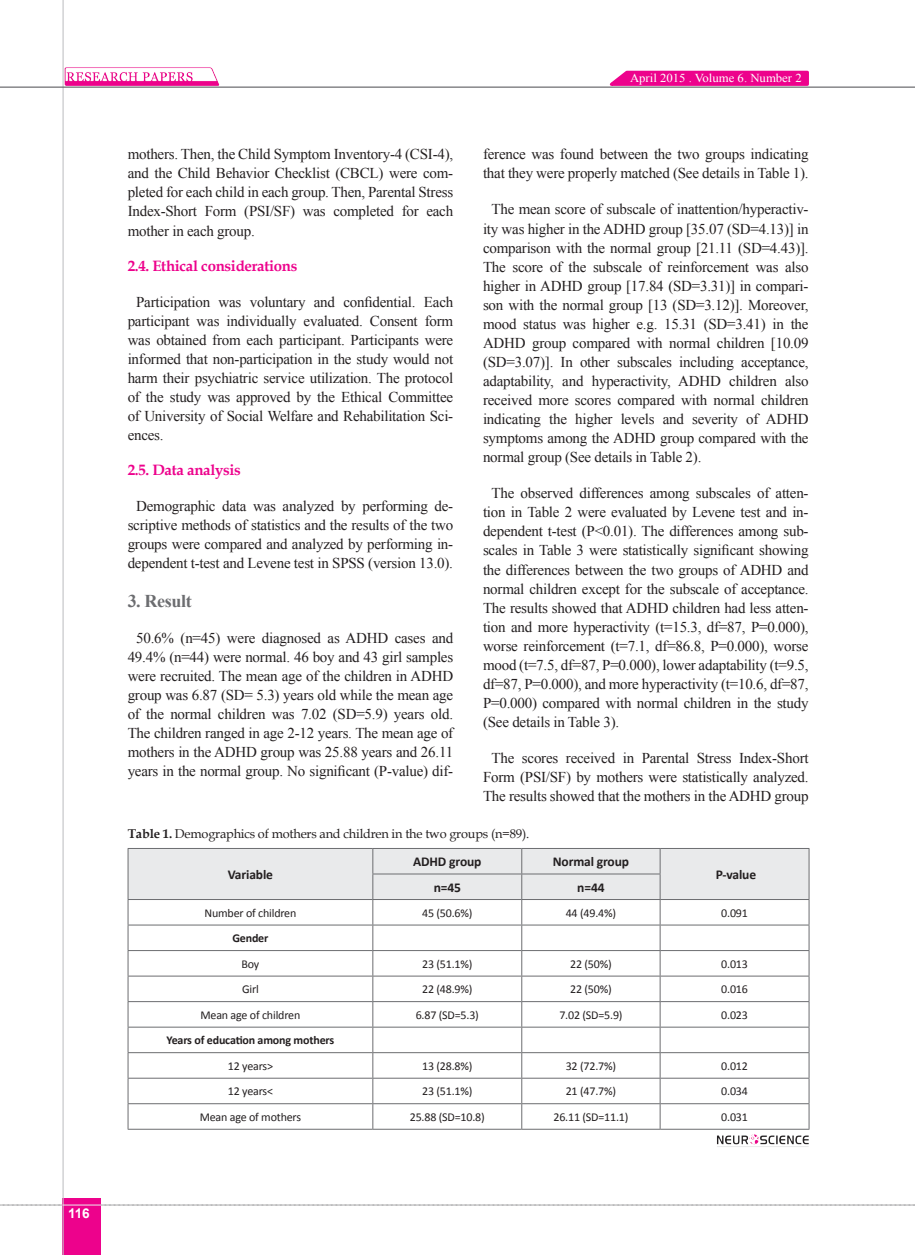
<style>
.page{position:relative;width:915px;height:1255px;background:#fff}
.page>*{position:absolute;margin:0;border:0;box-sizing:border-box;transform-origin:0 0}
.Titr-2{font:700 18px "Times New Roman";letter-spacing:-.02em;color:#6c6d70}
.matn-en{font:15px/19px "Times New Roman";letter-spacing:-.015em;color:#231f20;text-align:justify}
.Titr-2-2{font:700 15px "Book Antiqua";letter-spacing:-.02em;color:#ed028c}
.chart{font:700 13.5px "Calibri";letter-spacing:-.01em;color:#231f20}
.t1{font:700 13.5px "Arial";color:#fff}
.zirnevis{font:12.75px "Book Antiqua";letter-spacing:-.015em;color:#231f20}
.t2{font:12.15px "Times New Roman";color:#fff;scale:1.05 1}
.chart-2{font:12px "Calibri";letter-spacing:-.015em;color:#231f20}
.chart-3{font:700 12px "Calibri";letter-spacing:-.015em;color:#231f20}
.s1{font-weight:700}
</style>
<div class="page">
<svg style="left:0;top:1204px;width:915px;height:1px"></svg>
<img style="left:64px;top:67px;width:157px;height:20px">
<div style="left:63px;top:1198px;width:38px;height:56px;background:#ed028c"></div>
<hr style="left:62px;top:0;width:2px;height:1254px;background:#c2c3c6">
<hr style="left:0;top:87px;width:914px;height:1px;background:#5f5f62">
<hr style="left:63px;top:1204px;width:38px;height:1px;background:#ececee">
<svg style="left:602px;top:70px;width:208px;height:17px;background:#ec2a9c"></svg>
<svg style="left:128px;top:848px;width:681px;height:280px"></svg>
<hr style="left:660px;top:1128px;width:149px;height:1px;background:#6c6d70">
<hr style="left:521px;top:1128px;width:139px;height:1px;background:#6c6d70">
<hr style="left:373px;top:1128px;width:148px;height:1px;background:#6c6d70">
<hr style="left:128px;top:1128px;width:245px;height:1px;background:#6c6d70">
<img style="left:717px;top:1134px;width:91px;height:13px">
<p class="t1" style="left:68px;top:1204px;width:23px">116</p>
<p class="t2" style="left:629px;top:70px;width:165px">April 2015 . Volume 6. Number 2</p>
<p class="matn-en" style="left:128px;top:144px;width:327px">mothers. Then, the Child Symptom Inventory-4 (CSI-4), and the Child Behavior Checklist (CBCL) were com&shy;pleted for each child in each group. Then, Parental Stress Index-Short Form (PSI/SF) was completed for each mother in each group.</p>
<p class="Titr-2-2" style="left:128px;top:255px;width:171px">2.4. Ethical considerations</p>
<p class="matn-en" style="left:128px;top:292px;width:327px;text-indent:9px">Participation was voluntary and confidential. Each participant was individually evaluated. Consent form was obtained from each participant. Participants were informed that non-participation in the study would not harm their psychiatric service utilization. The protocol of the study was approved by the Ethical Committee of University of Social Welfare and Rehabilitation Sci&shy;ences.</p>
<p class="Titr-2-2" style="left:128px;top:460px;width:115px">2.5. Data analysis</p>
<p class="matn-en" style="left:128px;top:496px;width:327px;text-align:center">Demographic data was analyzed by performing de&shy;scriptive methods of statistics and the results of the two groups were compared and analyzed by performing in&shy;dependent t-test and Levene test in SPSS (version 13.0).</p>
<p class="Titr-2" style="left:128px;top:588px;width:66px">3. Result</p>
<p class="matn-en" style="left:128px;top:628px;width:327px;text-align:center">50.6% (n=45) were diagnosed as ADHD cases and 49.4% (n=44) were normal. 46 boy and 43 girl samples were recruited. The mean age of the children in ADHD group was 6.87 (SD= 5.3) years old while the mean age of the normal children was 7.02 (SD=5.9) years old.<br>The children ranged in age 2-12 years. The mean age of mothers in the ADHD group was 25.88 years and 26.11 years in the normal group. No significant (P-value) dif-</p>
<p class="matn-en" style="left:483px;top:144px;width:327px">ference was found between the two groups indicating that they were properly matched (See details in Table 1).</p>
<p class="matn-en" style="left:483px;top:200px;width:327px;text-indent:9px">The mean score of subscale of inattention/hyperactiv&shy;ity was higher in the ADHD group [35.07 (SD=4.13)] in comparison with the normal group [21.11 (SD=4.43)].<br>The score of the subscale of reinforcement was also higher in ADHD group [17.84 (SD=3.31)] in compari&shy;son with the normal group [13 (SD=3.12)]. Moreover, mood status was higher e.g. 15.31 (SD=3.41) in the ADHD group compared with normal children [10.09 (SD=3.07)]. In other subscales including acceptance, adaptability, and hyperactivity, ADHD children also received more scores compared with normal children indicating the higher levels and severity of ADHD symptoms among the ADHD group compared with the normal group (See details in Table 2).</p>
<p class="matn-en" style="left:483px;top:483px;width:327px;text-indent:9px">The observed differences among subscales of atten&shy;tion in Table 2 were evaluated by Levene test and in&shy;dependent t-test (P&lt;0.01). The differences among sub&shy;scales in Table 3 were statistically significant showing the differences between the two groups of ADHD and normal children except for the subscale of acceptance.<br>The results showed that ADHD children had less atten&shy;tion and more hyperactivity (t=15.3, df=87, P=0.000), worse reinforcement (t=7.1, df=86.8, P=0.000), worse mood (t=7.5, df=87, P=0.000), lower adaptability (t=9.5, df=87, P=0.000), and more hyperactivity (t=10.6, df=87, P=0.000) compared with normal children in the study (See details in Table 3).</p>
<p class="matn-en" style="left:483px;top:748px;width:327px;text-align:center">The scores received in Parental Stress Index-Short<br>Form (PSI/SF) by mothers were statistically analyzed.<br>The results showed that the mothers in the ADHD group</p>
<p class="zirnevis" style="left:128px;top:824px;width:403px"><span class="s1">Table 1.</span> Demographics of mothers and children in the two groups (n=89).</p>
<p class="chart" style="left:715px;top:865px;width:42px">P-value</p>
<p class="chart" style="left:413px;top:853px;width:70px">ADHD group</p>
<p class="chart" style="left:552px;top:853px;width:78px">Normal group</p>
<p class="chart" style="left:228px;top:865px;width:47px">Variable</p>
<p class="chart" style="left:433px;top:878px;width:29px">n=45</p>
<p class="chart" style="left:577px;top:878px;width:29px">n=44</p>
<p class="chart-2" style="left:204px;top:905px;width:93px">Number of children</p>
<p class="chart-2" style="left:422px;top:905px;width:52px">45 (50.6%)</p>
<p class="chart-2" style="left:565px;top:905px;width:52px">44 (49.4%)</p>
<p class="chart-2" style="left:721px;top:905px;width:28px">0.091</p>
<p class="chart-3" style="left:232px;top:930px;width:37px">Gender</p>
<p class="chart-2" style="left:241px;top:956px;width:19px">Boy</p>
<p class="chart-2" style="left:422px;top:956px;width:52px">23 (51.1%)</p>
<p class="chart-2" style="left:570px;top:956px;width:43px">22 (50%)</p>
<p class="chart-2" style="left:721px;top:956px;width:28px">0.013</p>
<p class="chart-2" style="left:242px;top:981px;width:18px">Girl</p>
<p class="chart-2" style="left:422px;top:981px;width:52px">22 (48.9%)</p>
<p class="chart-2" style="left:570px;top:981px;width:43px">22 (50%)</p>
<p class="chart-2" style="left:721px;top:981px;width:28px">0.016</p>
<p class="chart-2" style="left:200px;top:1007px;width:101px">Mean age of children</p>
<p class="chart-2" style="left:415px;top:1007px;width:65px">6.87 (SD=5.3)</p>
<p class="chart-2" style="left:559px;top:1007px;width:65px">7.02 (SD=5.9)</p>
<p class="chart-2" style="left:721px;top:1007px;width:28px">0.023</p>
<p class="chart-3" style="left:166px;top:1032px;width:169px">Years of education among mothers</p>
<p class="chart-2" style="left:228px;top:1058px;width:47px">12 years&gt;</p>
<p class="chart-2" style="left:422px;top:1058px;width:52px">13 (28.8%)</p>
<p class="chart-2" style="left:565px;top:1058px;width:52px">32 (72.7%)</p>
<p class="chart-2" style="left:721px;top:1058px;width:28px">0.012</p>
<p class="chart-2" style="left:228px;top:1083px;width:47px">12 years&lt;</p>
<p class="chart-2" style="left:422px;top:1083px;width:52px">23 (51.1%)</p>
<p class="chart-2" style="left:565px;top:1083px;width:52px">21 (47.7%)</p>
<p class="chart-2" style="left:721px;top:1083px;width:28px">0.034</p>
<p class="chart-2" style="left:200px;top:1109px;width:103px">Mean age of mothers</p>
<p class="chart-2" style="left:409px;top:1109px;width:76px">25.88 (SD=10.8)</p>
<p class="chart-2" style="left:553px;top:1109px;width:76px">26.11 (SD=11.1)</p>
<p class="chart-2" style="left:721px;top:1109px;width:28px">0.031</p>
</div>
